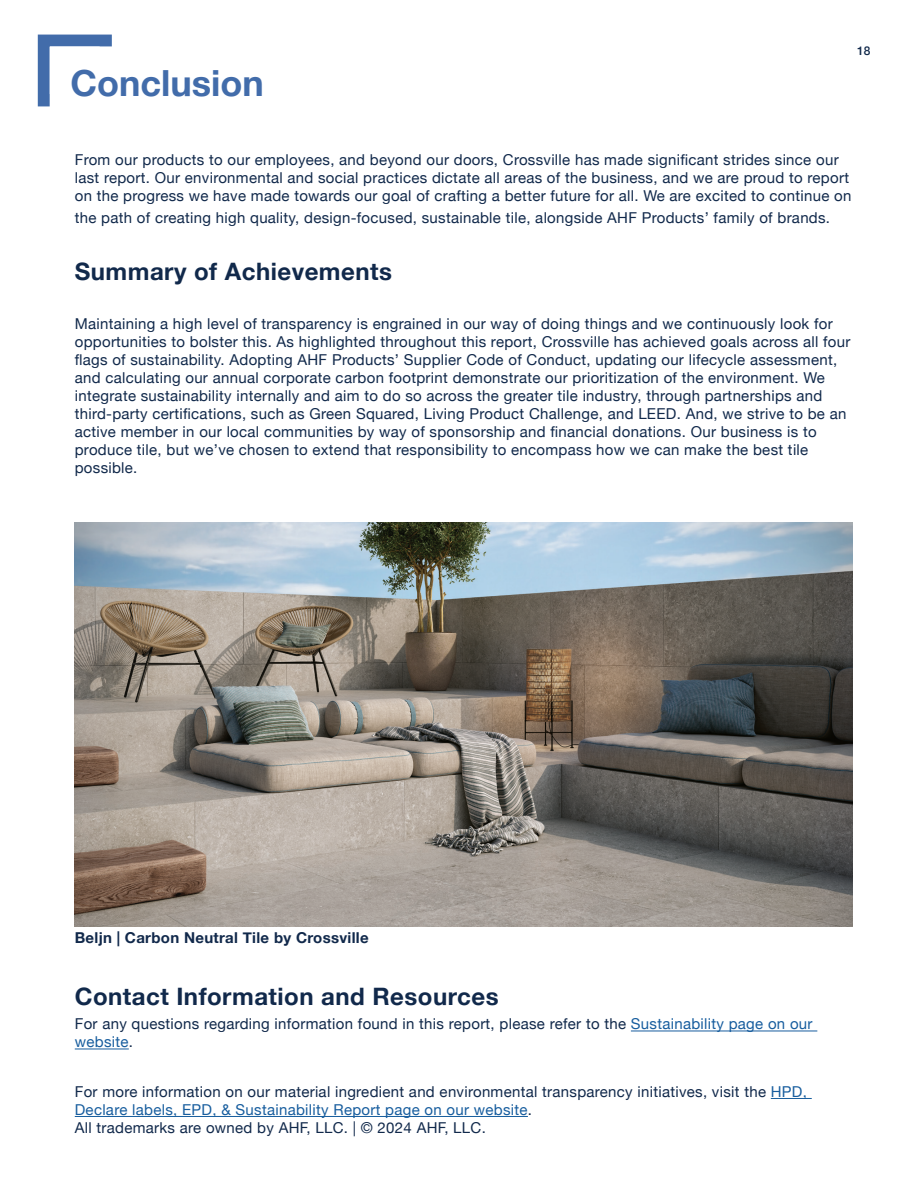
<style>
.page{position:relative;width:918px;height:1188px;background:#fff}
.page>*{position:absolute;margin:0;border:0;box-sizing:border-box;transform-origin:0 0}
.t1{font:700 36px "Helvetica Neue";color:#426caa}
.t2{font:700 24px "Helvetica Neue";letter-spacing:.02em;color:#11294b}
.t3{font:15px/18px "Helvetica Neue";letter-spacing:.02em;color:#11294b}
.t4{font:700 15px "Helvetica Neue";letter-spacing:.02em;color:#11294b}
.t5{font:500 12px "Helvetica Neue";color:#11294b}
.s1{color:#175d9e}
</style>
<div class="page">
<div style="left:38px;top:35px;width:74px;height:71px;border:12px solid #426caa"></div>
<div style="left:50px;top:46px;width:64px;height:62px;background:#fff"></div>
<hr style="left:631px;top:1031px;width:186px;height:1px;background:#175d9e">
<hr style="left:75px;top:1049px;width:54px;height:1px;background:#175d9e">
<hr style="left:771px;top:1098px;width:41px;height:1px;background:#175d9e">
<hr style="left:75px;top:1116px;width:453px;height:1px;background:#175d9e">
<img style="left:75px;top:523px;width:778px;height:404px">
<p class="t1" style="left:70px;top:55px;width:195px">Conclusion</p>
<p class="t5" style="left:857px;top:41px;width:15px">18</p>
<p class="t3" style="left:75px;top:152px;width:778px">From our products to our employees, and beyond our doors, Crossville has made significant strides since our last report. Our environmental and social practices dictate all areas of the business, and we are proud to report on the progress we have made towards our goal of crafting a better future for all. We are excited to continue on</p>
<p class="t3" style="left:75px;top:210px;width:757px">the path of creating high quality, design-focused, sustainable tile, alongside AHF Products’ family of brands.</p>
<p class="t2" style="left:75px;top:252px;width:319px">Summary of Achievements</p>
<p class="t3" style="left:75px;top:316px;width:777px">Maintaining a high level of transparency is engrained in our way of doing things and we continuously look for opportunities to bolster this. As highlighted throughout this report, Crossville has achieved goals across all four flags of sustainability. Adopting AHF Products’ Supplier Code of Conduct, updating our lifecycle assessment, and calculating our annual corporate carbon footprint demonstrate our prioritization of the environment. We integrate sustainability internally and aim to do so across the greater tile industry, through partnerships and third-party certifications, such as Green Squared, Living Product Challenge, and LEED. And, we strive to be an active member in our local communities by way of sponsorship and financial donations. Our business is to produce tile, but we’ve chosen to extend that responsibility to encompass how we can make the best tile possible.</p>
<p class="t4" style="left:75px;top:926px;width:295px">Beljn | Carbon Neutral Tile by Crossville</p>
<p class="t2" style="left:75px;top:977px;width:425px">Contact Information and Resources</p>
<p class="t3" style="left:75px;top:1016px;width:739px">For any questions regarding information found in this report, please refer to the <span class="s1">Sustainability page on our website</span>.</p>
<p class="t3" style="left:75px;top:1084px;width:734px">For more information on our material ingredient and environmental transparency initiatives, visit the <span class="s1">HPD,<br>Declare labels, EPD, &amp; Sustainability Report page on our website</span>.<br>All trademarks are owned by AHF, LLC. | © 2024 AHF, LLC.</p>
</div>
